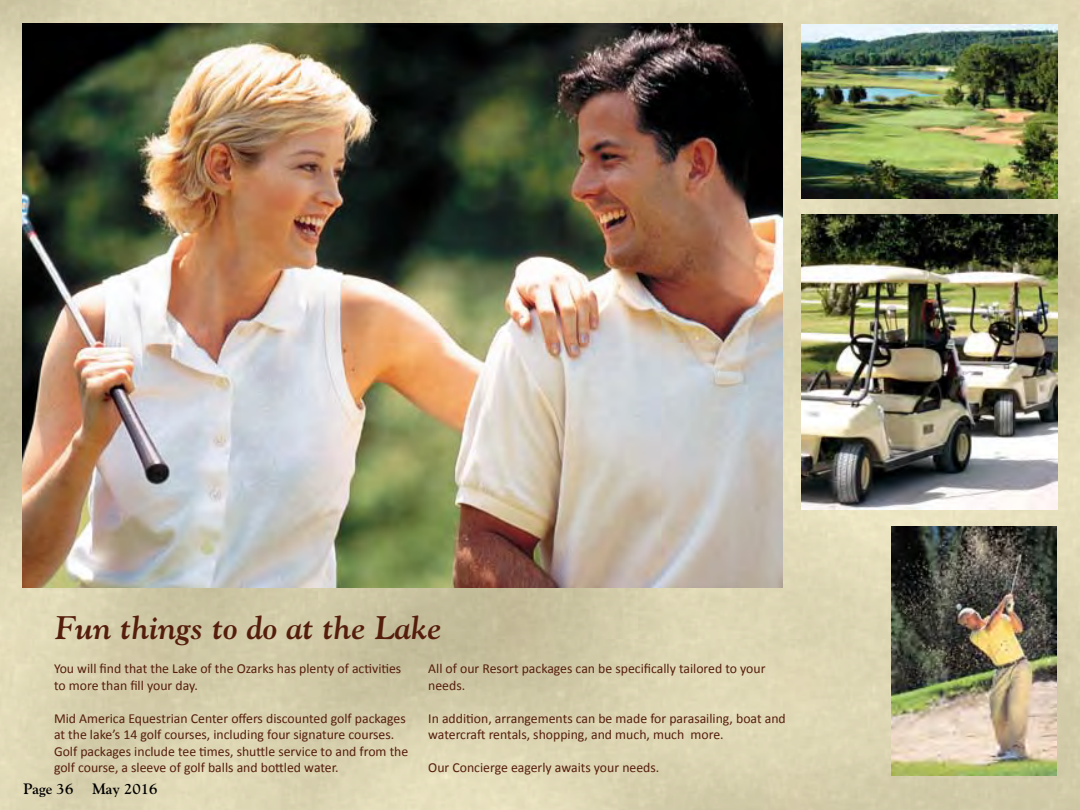
<style>
.page{position:relative;width:1080px;height:810px;background:#fff}
.page>*{position:absolute;margin:0;border:0;box-sizing:border-box;transform-origin:0 0}
.t1{font:italic 700 32.5px "Goudy";color:#551e0c}
.t2{font:700 15px "Goudy";color:#000}
.t3{font:13.75px/16.5px "Calibri";color:#551e0c}
</style>
<div class="page">
<img style="left:0;top:0;width:1080px;height:810px">
<img style="left:22px;top:23px;width:761px;height:564px">
<img style="left:802px;top:214px;width:256px;height:296px">
<img style="left:801px;top:24px;width:257px;height:175px">
<img style="left:891px;top:527px;width:166px;height:248px">
<h1 class="t1" style="left:55px;top:608px;width:388px">Fun things to do at the Lake</h1>
<p class="t3" style="left:54px;top:660px;width:349px">You will find that the Lake of the Ozarks has plenty of activities to more than fill your day.</p>
<p class="t3" style="left:54px;top:709px;width:356px">Mid America Equestrian Center offers discounted golf packages at the lake’s 14 golf courses, including four signature courses.<br>Golf packages include tee times, shuttle service to and from the golf course, a sleeve of golf balls and bottled water.</p>
<p class="t3" style="left:428px;top:660px;width:339px">All of our Resort packages can be specifically tailored to your needs.</p>
<p class="t3" style="left:428px;top:709px;width:359px">In addition, arrangements can be made for parasailing, boat and watercraft rentals, shopping, and much, much more.</p>
<p class="t3" style="left:428px;top:759px;width:233px">Our Concierge eagerly awaits your needs.</p>
<p class="t2" style="left:23px;top:780px;width:51px">Page 36</p>
<p class="t2" style="left:92px;top:780px;width:67px">May 2016</p>
</div>
